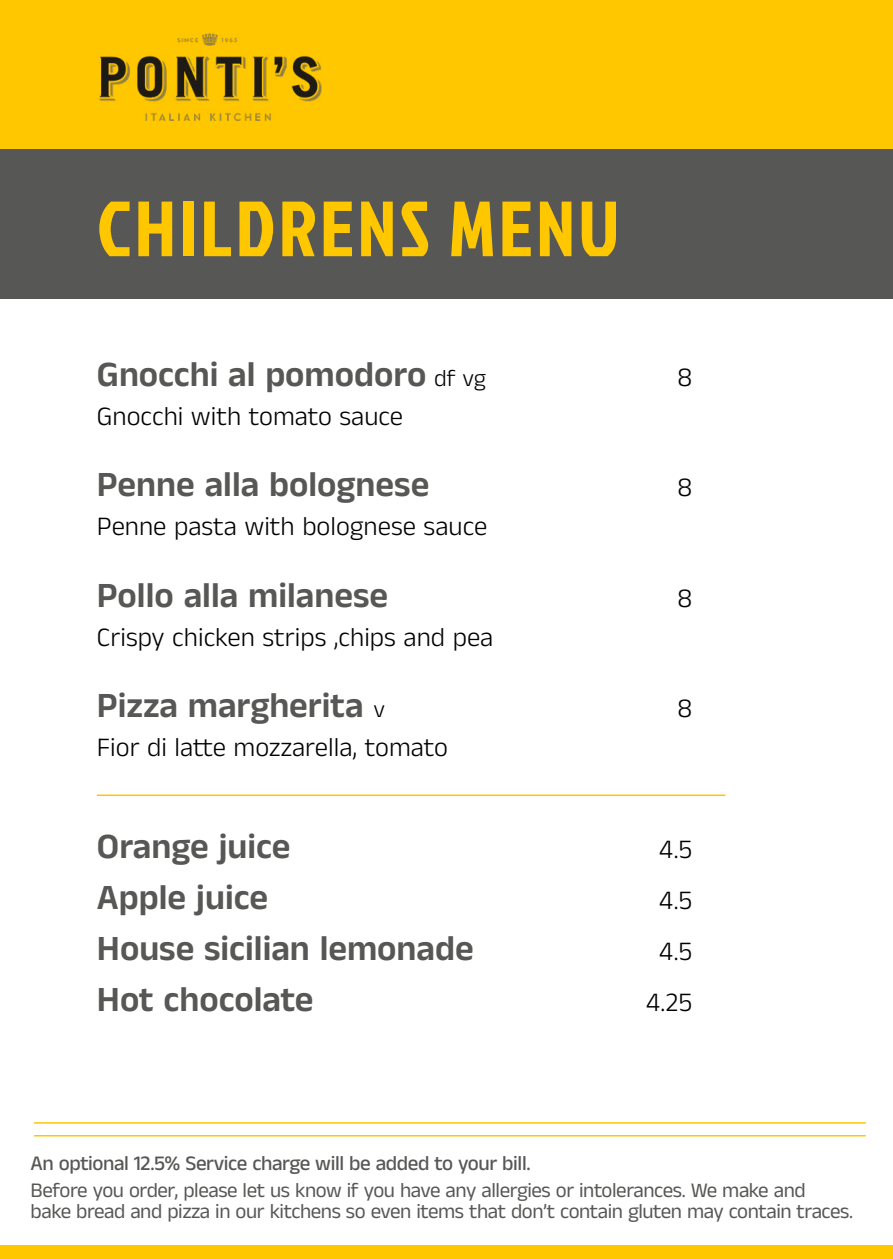
<style>
.page{position:relative;width:893px;height:1259px;background:#fff}
.page>*{position:absolute;margin:0;border:0;box-sizing:border-box;transform-origin:0 0}
.t1{font:78px "Jockey One";letter-spacing:.04em;color:#ffc700}
.t2{font:600 36px "Anek Gurmukhi";color:#575756}
.t3{font:300 27px "Anek Gurmukhi";color:#000}
.t4{font:21px/21px "Anek Gurmukhi";letter-spacing:-.02em;color:#575756}
.t5{font:500 21px "Anek Gurmukhi";letter-spacing:-.02em;color:#575756}
.s1{font-weight:300;font-size:24px;color:#000}
</style>
<div class="page">
<div style="left:0;top:1245px;width:893px;height:14px;background:#ffc700"></div>
<div style="left:0;top:0;width:893px;height:149px;background:#ffc700"></div>
<div style="left:0;top:149px;width:893px;height:150px;background:#575756"></div>
<img style="left:99px;top:33px;width:223px;height:88px">
<hr style="left:34px;top:1135px;width:832px;height:1px;background:#ffc700">
<hr style="left:34px;top:1122px;width:832px;height:1px;background:#ffc700">
<hr style="left:97px;top:794px;width:628px;height:2px;background:#ffc700">
<h1 class="t1" style="left:97px;top:172px;width:524px">CHILDRENS MENU</h1>
<h2 class="t2" style="left:97px;top:352px;width:391px">Gnocchi al pomodoro <span class="s1">df vg</span></h2>
<p class="t3" style="left:677px;top:360px;width:16px">8</p>
<p class="t3" style="left:97px;top:399px;width:308px">Gnocchi with tomato sauce</p>
<h2 class="t2" style="left:97px;top:463px;width:334px">Penne alla bolognese</h2>
<p class="t3" style="left:677px;top:471px;width:16px">8</p>
<p class="t3" style="left:97px;top:510px;width:392px">Penne pasta with bolognese sauce</p>
<h2 class="t2" style="left:97px;top:573px;width:293px">Pollo alla milanese</h2>
<p class="t3" style="left:677px;top:581px;width:16px">8</p>
<p class="t3" style="left:97px;top:620px;width:398px">Crispy chicken strips ,chips and pea</p>
<h2 class="t2" style="left:97px;top:684px;width:290px">Pizza margherita <span class="s1">v</span></h2>
<p class="t3" style="left:677px;top:692px;width:16px">8</p>
<p class="t3" style="left:97px;top:731px;width:352px">Fior di latte mozzarella, tomato</p>
<h2 class="t2" style="left:97px;top:825px;width:195px">Orange juice</h2>
<p class="t3" style="left:659px;top:833px;width:35px">4.5</p>
<h2 class="t2" style="left:97px;top:876px;width:173px">Apple juice</h2>
<p class="t3" style="left:659px;top:884px;width:35px">4.5</p>
<h2 class="t2" style="left:97px;top:927px;width:378px">House sicilian lemonade</h2>
<p class="t3" style="left:659px;top:935px;width:35px">4.5</p>
<h2 class="t2" style="left:97px;top:978px;width:218px">Hot chocolate</h2>
<p class="t3" style="left:646px;top:986px;width:48px">4.25</p>
<p class="t5" style="left:31px;top:1150px;width:501px">An optional 12.5% Service charge will be added to your bill.</p>
<p class="t4" style="left:31px;top:1178px;width:824px">Before you order, please let us know if you have any allergies or intolerances. We make and<br>bake bread and pizza in our kitchens so even items that don’t contain gluten may contain traces.</p>
</div>
